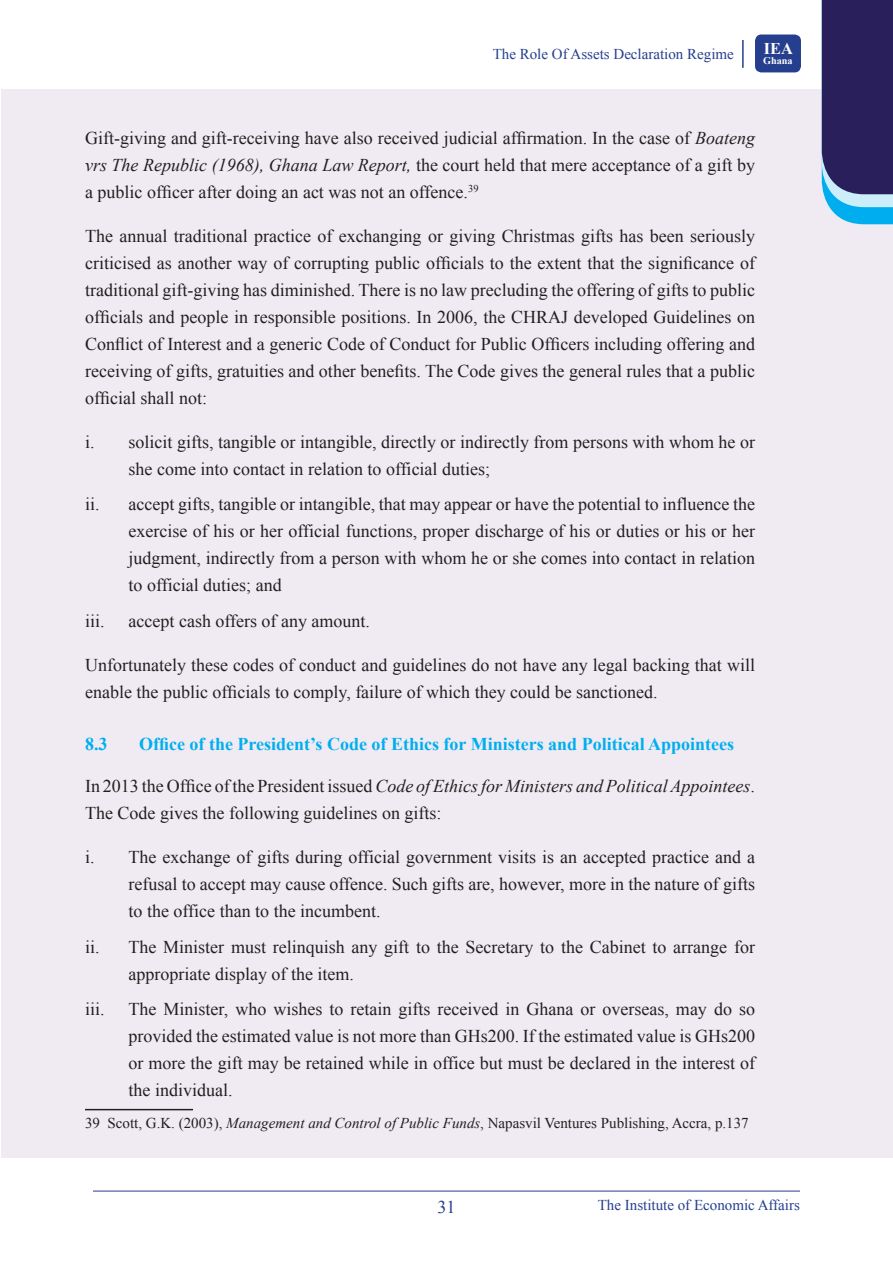
<style>
.page{position:relative;width:893px;height:1263px;background:#fff}
.page>*{position:absolute;margin:0;border:0;box-sizing:border-box;transform-origin:0 0}
.body{font:18px/27px "Times New Roman";color:#231f20;text-align:justify}
._2{font:18px/27px "Times New Roman";color:#231f20;text-align:justify}
.body_head{font:700 18px "Times New Roman";color:#00aeef}
.t1{font:18px "Times New Roman";color:#253f8e}
.t2{font:700 16.35px "Times New Roman";color:#fff}
.foot_note{font:15px "Times New Roman";color:#231f20}
.t3{font:15px "Times New Roman";color:#253f8e}
.t4{font:700 10.2px "Times New Roman";color:#fff}
.s1{font-style:italic}
</style>
<div class="page">
<hr style="left:742px;top:40px;width:2px;height:28px;background:#253f8e">
<hr style="left:93px;top:1191px;width:707px;height:1px;background:#253f8e">
<div style="left:755px;top:35px;width:46px;height:37px;background:#253f8e;border-radius:6px"></div>
<div style="left:1px;top:89px;width:892px;height:1068px;background:#f0ebf3"></div>
<svg style="left:822px;top:0;width:71px;height:224px;background:#333b72"></svg>
<hr style="left:85px;top:1109px;width:108px;height:1px;background:#231f20">
<p class="t3" style="left:493px;top:44px;width:243px">The Role Of Assets Declaration Regime</p>
<p class="t2" style="left:764px;top:37px;width:31px">IEA</p>
<p class="t4" style="left:763px;top:54px;width:31px">Ghana</p>
<p class="body" style="left:85px;top:124px;width:671px">Gift-giving and gift-receiving have also received judicial affirmation. In the case of <span class="s1">Boateng vrs The Republic (1968), Ghana Law Report,</span> the court held that mere acceptance of a gift by a public officer after doing an act was not an offence.<sup>39</sup></p>
<p class="body" style="left:85px;top:222px;width:671px">The annual traditional practice of exchanging or giving Christmas gifts has been seriously criticised as another way of corrupting public officials to the extent that the significance of traditional gift-giving has diminished. There is no law precluding the offering of gifts to public officials and people in responsible positions. In 2006, the CHRAJ developed Guidelines on Conflict of Interest and a generic Code of Conduct for Public Officers including offering and receiving of gifts, gratuities and other benefits. The Code gives the general rules that a public official shall not:</p>
<p class="_2" style="left:129px;top:428px;width:628px;text-indent:-44px">i. solicit gifts, tangible or intangible, directly or indirectly from persons with whom he or she come into contact in relation to official duties;</p>
<p class="_2" style="left:129px;top:490px;width:628px;text-indent:-44px">ii. accept gifts, tangible or intangible, that may appear or have the potential to influence the exercise of his or her official functions, proper discharge of his or duties or his or her judgment, indirectly from a person with whom he or she comes into contact in relation to official duties; and</p>
<p class="_2" style="left:85px;top:607px;width:21px">iii.</p>
<p class="_2" style="left:129px;top:607px;width:243px">accept cash offers of any amount.</p>
<p class="body" style="left:85px;top:651px;width:671px">Unfortunately these codes of conduct and guidelines do not have any legal backing that will enable the public officials to comply, failure of which they could be sanctioned.</p>
<p class="body_head" style="left:85px;top:732px;width:24px">8.3</p>
<p class="body_head" style="left:139px;top:732px;width:597px">Office of the President’s Code of Ethics for Ministers and Political Appointees</p>
<p class="body" style="left:85px;top:773px;width:671px">In 2013 the Office of the President issued <span class="s1">Code of Ethics for Ministers and Political Appointees</span>.<br>The Code gives the following guidelines on gifts:</p>
<p class="_2" style="left:129px;top:844px;width:628px;text-indent:-44px">i. The exchange of gifts during official government visits is an accepted practice and a refusal to accept may cause offence. Such gifts are, however, more in the nature of gifts to the office than to the incumbent.</p>
<p class="_2" style="left:129px;top:933px;width:628px;text-indent:-44px">ii. The Minister must relinquish any gift to the Secretary to the Cabinet to arrange for appropriate display of the item.</p>
<p class="_2" style="left:85px;top:996px;width:21px">iii.</p>
<p class="_2" style="left:129px;top:996px;width:628px">The Minister, who wishes to retain gifts received in Ghana or overseas, may do so provided the estimated value is not more than GHs200. If the estimated value is GHs200 or more the gift may be retained while in office but must be declared in the interest of the individual.</p>
<p class="foot_note" style="left:85px;top:1112px;width:665px">39 Scott, G.K. (2003), <span class="s1">Management and Control of Public Funds</span>, Napasvil Ventures Publishing, Accra, p.137</p>
<p class="t1" style="left:437px;top:1194px;width:19px">31</p>
<p class="t3" style="left:598px;top:1195px;width:204px">The Institute of Economic Affairs</p>
</div>
